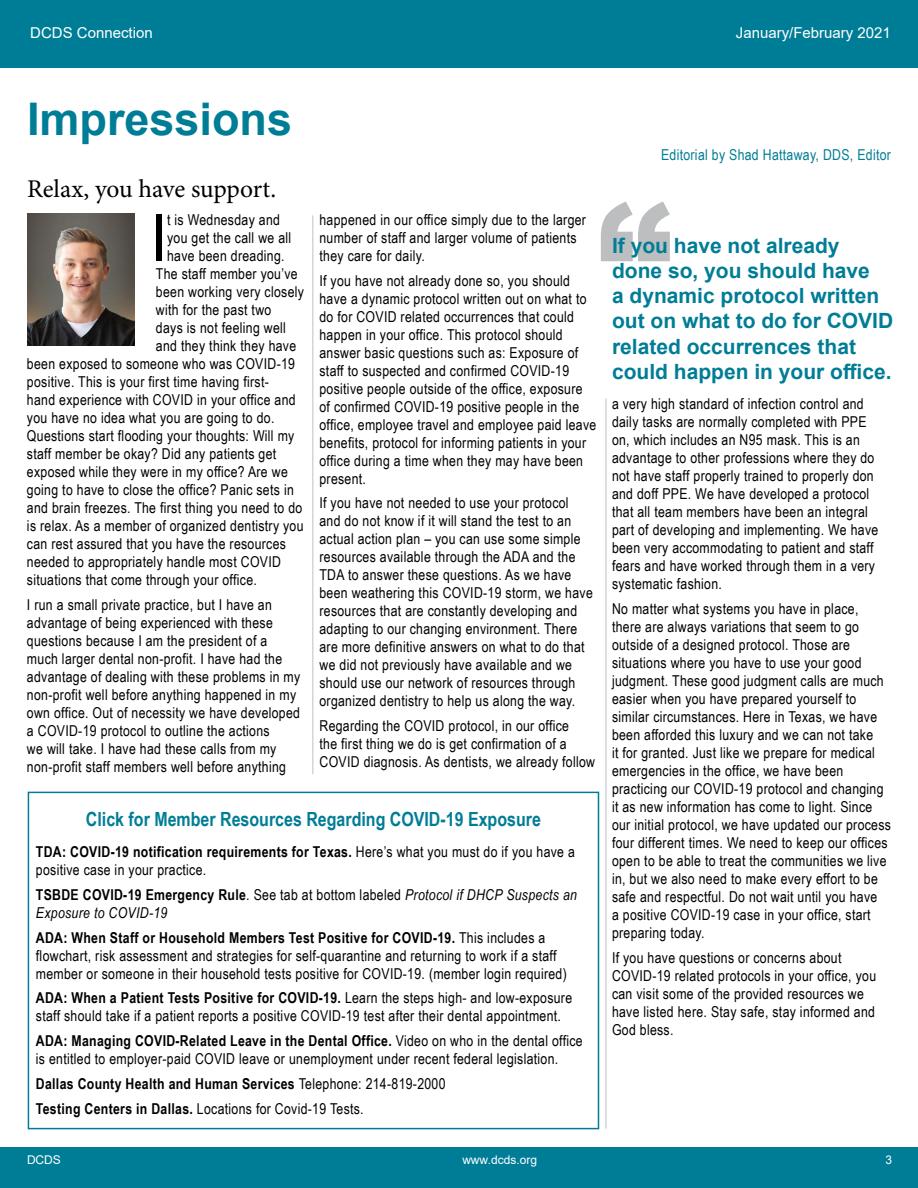
<style>
.page{position:relative;width:918px;height:1188px;background:#fff}
.page>*{position:absolute;margin:0;border:0;box-sizing:border-box;transform-origin:0 0}
.t1{font:900 150px "Arial";color:#bcbec0}
.t2{font:65.25px "Arial Narrow";color:#000}
.t3{font:700 45px "Arial";color:#007d96}
.t4{font:25.5px "Minion Pro";letter-spacing:-.005em;color:#000}
.t5{font:700 21px/25.2px "Arial";color:#007d96}
.t6{font:700 19.5px "Arial Narrow";color:#007d96}
.t7{font:15px/18px "Arial Narrow";letter-spacing:.02em;color:#000}
.t8{font:700 15px/24.8px "Arial Narrow";letter-spacing:.02em;color:#000}
.t9{font:italic 15px/18px "Arial Narrow";letter-spacing:.02em;color:#000}
.t10{font:15px "Arial";color:#fff}
.t11{font:15px "Arial Narrow";letter-spacing:.02em;color:#007d96}
.t12{font:12px "Arial";color:#fff}
.s1{font-weight:700}
.s2{font-weight:700;font-style:normal}
.s3{font-style:normal}
.s4{font-weight:400}
</style>
<div class="page">
<div style="left:0;top:0;width:918px;height:60px;background:#007d96"></div>
<div style="left:0;top:51px;width:918px;height:17px;background:#007d96"></div>
<div style="left:0;top:1148px;width:918px;height:40px;background:#007d96"></div>
<svg style="left:30px;top:345px;width:105px;height:1px"></svg>
<img style="left:27px;top:213px;width:108px;height:132px">
<hr style="left:312px;top:215px;width:2px;height:559px;background:#d3d5d6">
<hr style="left:605px;top:399px;width:2px;height:730px;background:#d3d5d6">
<div style="left:28px;top:792px;width:571px;height:337px;border:2px solid #007d96"></div>
<p class="t10" style="left:30px;top:22px;width:124px">DCDS Connection</p>
<p class="t10" style="left:736px;top:22px;width:157px">January/February 2021</p>
<h3 class="t3" style="left:27px;top:88px;width:267px">Impressions</h3>
<p class="t11" style="left:661px;top:143px;width:231px">Editorial by Shad Hattaway, DDS, Editor</p>
<h3 class="t4" style="left:27px;top:172px;width:251px">Relax, you have support.</h3>
<h1 class="t1" style="left:597px;top:148px;width:76px">“</h1>
<p class="t7" style="left:320px;top:210px;width:268px">happened in our office simply due to the larger number of staff and larger volume of patients they care for daily.</p>
<p class="t7" style="left:320px;top:271px;width:278px">If you have not already done so, you should have a dynamic protocol written out on what to do for COVID related occurrences that could happen in your office. This protocol should answer basic questions such as: Exposure of staff to suspected and confirmed COVID-19 positive people outside of the office, exposure of confirmed COVID-19 positive people in the office, employee travel and employee paid leave benefits, protocol for informing patients in your office during a time when they may have been present.</p>
<p class="t7" style="left:320px;top:493px;width:275px">If you have not needed to use your protocol and do not know if it will stand the test to an actual action plan – you can use some simple resources available through the ADA and the TDA to answer these questions. As we have been weathering this COVID-19 storm, we have resources that are constantly developing and adapting to our changing environment. There are more definitive answers on what to do that we did not previously have available and we should use our network of resources through organized dentistry to help us along the way.</p>
<p class="t7" style="left:320px;top:716px;width:277px">Regarding the COVID protocol, in our office<br>the first thing we do is get confirmation of a<br>COVID diagnosis. As dentists, we already follow</p>
<h2 class="t2" style="left:151px;top:190px;width:16px">I</h2>
<p class="t7" style="left:167px;top:210px;width:114px">t is Wednesday and</p>
<p class="t7" style="left:167px;top:228px;width:126px">you get the call we all</p>
<p class="t7" style="left:167px;top:246px;width:119px">have been dreading.</p>
<p class="t7" style="left:156px;top:264px;width:143px">The staff member you’ve</p>
<p class="t7" style="left:156px;top:282px;width:150px">been working very closely</p>
<p class="t7" style="left:156px;top:300px;width:117px">with for the past two</p>
<p class="t7" style="left:156px;top:318px;width:131px">days is not feeling well</p>
<p class="t7" style="left:156px;top:336px;width:142px">and they think they have</p>
<p class="t7" style="left:27px;top:354px;width:270px">been exposed to someone who was COVID-19</p>
<p class="t7" style="left:27px;top:372px;width:243px">positive. This is your first time having first-</p>
<p class="t7" style="left:27px;top:390px;width:270px">hand experience with COVID in your office and</p>
<p class="t7" style="left:27px;top:408px;width:249px">you have no idea what you are going to do.</p>
<p class="t7" style="left:27px;top:426px;width:269px">Questions start flooding your thoughts: Will my</p>
<p class="t7" style="left:27px;top:444px;width:251px">staff member be okay? Did any patients get</p>
<p class="t7" style="left:27px;top:462px;width:262px">exposed while they were in my office? Are we</p>
<p class="t7" style="left:27px;top:480px;width:268px">going to have to close the office? Panic sets in</p>
<p class="t7" style="left:27px;top:498px;width:277px">and brain freezes. The first thing you need to do</p>
<p class="t7" style="left:27px;top:516px;width:278px">is relax. As a member of organized dentistry you</p>
<p class="t7" style="left:27px;top:534px;width:261px">can rest assured that you have the resources</p>
<p class="t7" style="left:27px;top:552px;width:256px">needed to appropriately handle most COVID</p>
<p class="t7" style="left:27px;top:570px;width:231px">situations that come through your office.</p>
<p class="t7" style="left:27px;top:595px;width:275px">I run a small private practice, but I have an advantage of being experienced with these questions because I am the president of a much larger dental non-profit. I have had the advantage of dealing with these problems in my non-profit well before anything happened in my own office. Out of necessity we have developed a COVID-19 protocol to outline the actions<br>we will take. I have had these calls from my non-profit staff members well before anything</p>
<h3 class="t5" style="left:612px;top:233px;width:283px">If you have not already done so, you should have<br>a dynamic protocol written out on what to do for COVID related occurrences that could happen in your office.</h3>
<p class="t7" style="left:612px;top:395px;width:268px">a very high standard of infection control and daily tasks are normally completed with PPE on, which includes an N95 mask. This is an advantage to other professions where they do not have staff properly trained to properly don and doff PPE. We have developed a protocol that all team members have been an integral part of developing and implementing. We have been very accommodating to patient and staff fears and have worked through them in a very systematic fashion.</p>
<p class="t7" style="left:612px;top:599px;width:281px">No matter what systems you have in place, there are always variations that seem to go outside of a designed protocol. Those are situations where you have to use your good judgment. These good judgment calls are much easier when you have prepared yourself to similar circumstances. Here in Texas, we have been afforded this luxury and we can not take<br>it for granted. Just like we prepare for medical emergencies in the office, we have been practicing our COVID-19 protocol and changing it as new information has come to light. Since our initial protocol, we have updated our process four different times. We need to keep our offices open to be able to treat the communities we live in, but we also need to make every effort to be safe and respectful. Do not wait until you have<br>a positive COVID-19 case in your office, start preparing today.</p>
<p class="t7" style="left:612px;top:948px;width:266px">If you have questions or concerns about COVID-19 related protocols in your office, you can visit some of the provided resources we have listed here. Stay safe, stay informed and God bless.</p>
<h3 class="t6" style="left:86px;top:807px;width:456px">Click for Member Resources Regarding COVID-19 Exposure</h3>
<p class="t7" style="left:36px;top:842px;width:541px"><span class="s1">TDA: COVID-19 notification requirements for Texas.</span> Here’s what you must do if you have a positive case in your practice.</p>
<p class="t9" style="left:36px;top:885px;width:543px"><span class="s2">TSBDE COVID-19 Emergency Rule</span><span class="s3">. See tab at bottom labeled</span> Protocol if DHCP Suspects an<br>Exposure to COVID-19</p>
<p class="t7" style="left:36px;top:928px;width:532px"><span class="s1">ADA: When Staff or Household Members Test Positive for COVID-19.</span> This includes a flowchart, risk assessment and strategies for self-quarantine and returning to work if a staff member or someone in their household tests positive for COVID-19. (member login required)</p>
<p class="t7" style="left:36px;top:989px;width:538px"><span class="s1">ADA: When a Patient Tests Positive for COVID-19.</span> Learn the steps high- and low-exposure staff should take if a patient reports a positive COVID-19 test after their dental appointment.</p>
<p class="t7" style="left:36px;top:1031px;width:548px"><span class="s1">ADA: Managing COVID-Related Leave in the Dental Office.</span> Video on who in the dental office is entitled to employer-paid COVID leave or unemployment under recent federal legislation.</p>
<p class="t8" style="left:36px;top:1071px;width:411px">Dallas County Health and Human Services <span class="s4">Telephone: 214-819-2000<br></span>Testing Centers in Dallas. <span class="s4">Locations for Covid-19 Tests.</span></p>
<p class="t12" style="left:27px;top:1152px;width:35px">DCDS</p>
<p class="t12" style="left:462px;top:1152px;width:76px">www.dcds.org</p>
<p class="t12" style="left:885px;top:1152px;width:8px">3</p>
</div>
